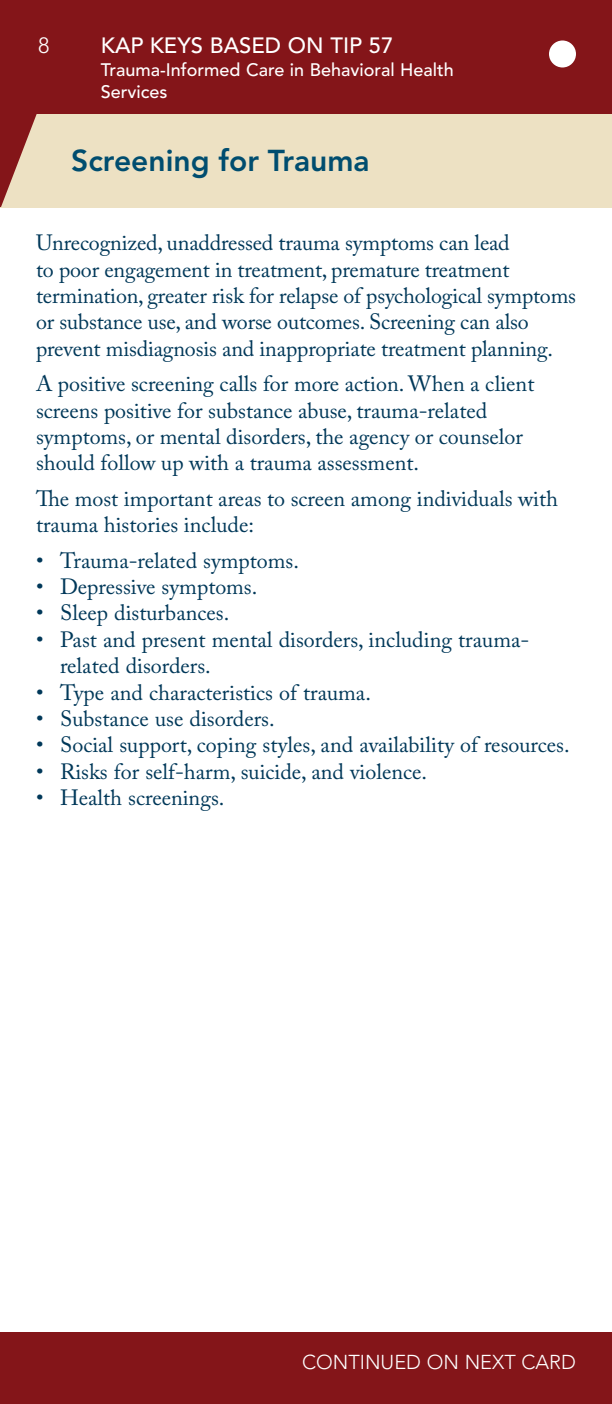
<style>
.page{position:relative;width:612px;height:1404px;background:#fff}
.page>*{position:absolute;margin:0;border:0;box-sizing:border-box;transform-origin:0 0}
.t1{font:800 30px "Avenir LT Std";color:#004d6f}
.t2{font:22px/26.4px "Adobe Caslon Pro";color:#003859}
.t3{font:500 22px "Avenir LT Std";color:#fff}
.t4{font:300 22px "Avenir LT Std";color:#fff}
.t5{font:300 20px "Avenir LT Std";color:#fff}
.t6{font:500 18px/22px "Avenir LT Std";color:#fff}
</style>
<div class="page">
<div style="left:0;top:112px;width:612px;height:95px;background:#ede1c3"></div>
<div style="left:0;top:0;width:612px;height:113px;background:#841519"></div>
<div style="left:0;top:1332px;width:612px;height:72px;background:#841519"></div>
<div style="left:549px;top:40px;width:27px;height:28px;background:#fff;border-radius:50%"></div>
<svg style="left:0;top:113px;width:38px;height:94px"></svg>
<p class="t4" style="left:38px;top:33px;width:13px">8</p>
<p class="t3" style="left:101px;top:32px;width:294px">KAP Keys Based on TIP 57</p>
<p class="t6" style="left:101px;top:59px;width:355px">Trauma-Informed Care in Behavioral Health<br>Services</p>
<h2 class="t1" style="left:71px;top:143px;width:300px">Screening for Trauma</h2>
<p class="t2" style="left:36px;top:229px;width:542px">Unrecognized, unaddressed trauma symptoms can lead<br>to poor engagement in treatment, premature treatment termination, greater risk for relapse of psychological symptoms or substance use, and worse outcomes. Screening can also prevent misdiagnosis and inappropriate treatment planning.</p>
<p class="t2" style="left:36px;top:370px;width:500px">A positive screening calls for more action. When a client screens positive for substance abuse, trauma-related symptoms, or mental disorders, the agency or counselor should follow up with a trauma assessment.</p>
<p class="t2" style="left:36px;top:485px;width:524px">The most important areas to screen among individuals with trauma histories include:</p>
<p class="t2" style="left:36px;top:547px;width:264px">• Trauma-related symptoms.</p>
<p class="t2" style="left:36px;top:573px;width:223px">• Depressive symptoms.</p>
<p class="t2" style="left:36px;top:600px;width:195px">• Sleep disturbances.</p>
<p class="t2" style="left:60px;top:626px;width:471px;text-indent:-24px">• Past and present mental disorders, including trauma&shy;related disorders.</p>
<p class="t2" style="left:36px;top:679px;width:336px">• Type and characteristics of trauma.</p>
<p class="t2" style="left:36px;top:705px;width:240px">• Substance use disorders.</p>
<p class="t2" style="left:36px;top:732px;width:535px">• Social support, coping styles, and availability of resources.</p>
<p class="t2" style="left:36px;top:758px;width:392px">• Risks for self-harm, suicide, and violence.</p>
<p class="t2" style="left:36px;top:784px;width:190px">• Health screenings.</p>
<p class="t5" style="left:302px;top:1350px;width:275px">CONTINUED ON NEXT CARD</p>
</div>
